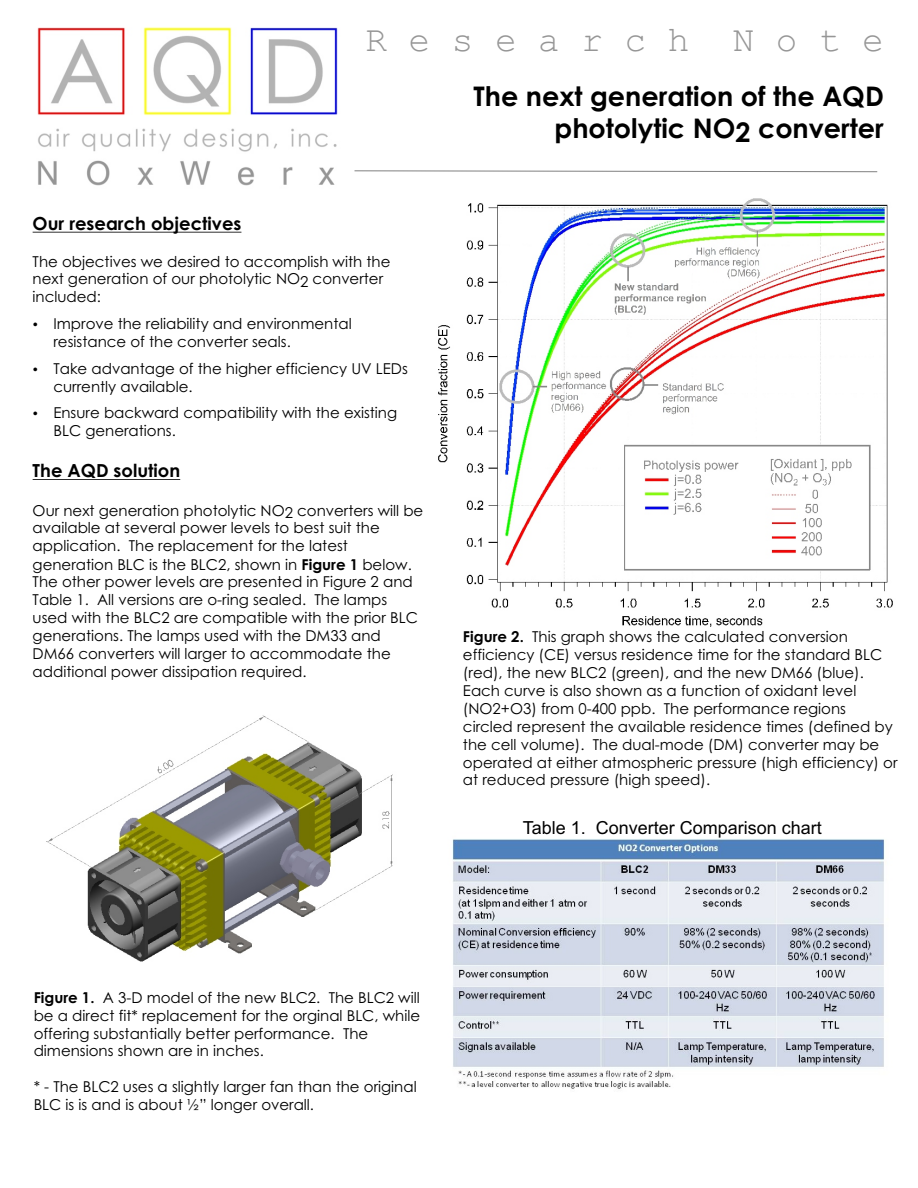
<style>
.page{position:relative;width:918px;height:1188px;background:#fff}
.page>*{position:absolute;margin:0;border:0;box-sizing:border-box;transform-origin:0 0}
.t1{font:36px "Courier New";letter-spacing:.6em;color:#969696}
.t2{font:700 27px/32.7px "Century Gothic";color:#000;text-align:right}
.t3{font:700 18px "Century Gothic";color:#000}
.t4{font:18px "Arial";color:#000}
.t5{font:15px/17.9px "Century Gothic";color:#000}
.s1{font-weight:700}
</style>
<div class="page">
<img style="left:37px;top:27px;width:301px;height:159px">
<svg style="left:354px;top:170px;width:524px;height:2px"></svg>
<img style="left:452px;top:839px;width:433px;height:250px">
<img style="left:46px;top:715px;width:347px;height:247px">
<hr style="left:33px;top:232px;width:208px;height:1px;background:#000">
<hr style="left:33px;top:479px;width:147px;height:1px;background:#000">
<img style="left:438px;top:198px;width:455px;height:429px">
<h1 class="t1" style="left:365px;top:29px;width:520px">Research Note</h1>
<h2 class="t2" style="left:474px;top:82px;width:412px">The next generation of the AQD photolytic NO2 converter</h2>
<p class="t3" style="left:33px;top:217px;width:210px">Our research objectives</p>
<p class="t5" style="left:33px;top:254px;width:359px">The objectives we desired to accomplish with the next generation of our photolytic NO2 converter included:</p>
<p class="t5" style="left:53px;top:316px;width:300px">Improve the reliability and environmental resistance of the converter seals.</p>
<p class="t5" style="left:53px;top:361px;width:356px">Take advantage of the higher efficiency UV LEDs currently available.</p>
<p class="t5" style="left:53px;top:405px;width:345px">Ensure backward compatibility with the existing<br>BLC generations.</p>
<p class="t3" style="left:33px;top:464px;width:149px">The AQD solution</p>
<p class="t5" style="left:33px;top:503px;width:392px">Our next generation photolytic NO2 converters will be available at several power levels to best suit the application. The replacement for the latest generation BLC is the BLC2, shown in <span class="s1">Figure 1</span> below.<br>The other power levels are presented in Figure 2 and Table 1. All versions are o-ring sealed. The lamps used with the BLC2 are compatible with the prior BLC generations. The lamps used with the DM33 and DM66 converters will larger to accommodate the additional power dissipation required.</p>
<p class="t5" style="left:463px;top:629px;width:436px"><span class="s1">Figure 2.</span> This graph shows the calculated conversion efficiency (CE) versus residence time for the standard BLC (red), the new BLC2 (green), and the new DM66 (blue).<br>Each curve is also shown as a function of oxidant level (NO2+O3) from 0-400 ppb. The performance regions circled represent the available residence times (defined by the cell volume). The dual-mode (DM) converter may be operated at either atmospheric pressure (high efficiency) or at reduced pressure (high speed).</p>
<p class="t4" style="left:523px;top:821px;width:301px">Table 1. Converter Comparison chart</p>
<p class="t5" style="left:34px;top:990px;width:388px"><span class="s1">Figure 1.</span> A 3-D model of the new BLC2. The BLC2 will be a direct fit* replacement for the orginal BLC, while offering substantially better performance. The dimensions shown are in inches.</p>
<p class="t5" style="left:34px;top:1079px;width:385px">* - The BLC2 uses a slightly larger fan than the original<br>BLC is is and is about ½” longer overall.</p>
</div>
